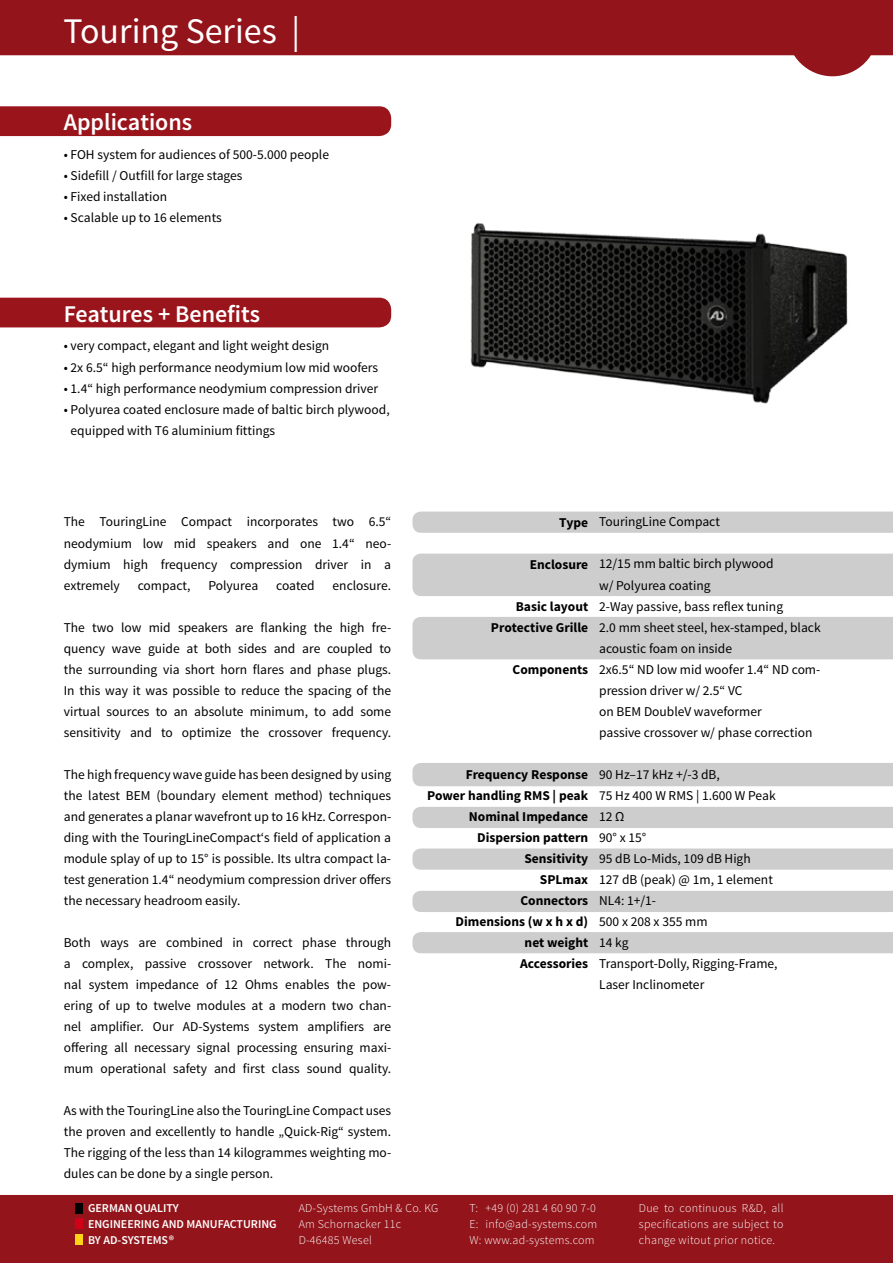
<style>
.page{position:relative;width:893px;height:1263px;background:#fff}
.page>*{position:absolute;margin:0;border:0;box-sizing:border-box;transform-origin:0 0}
.t1{font:36px "Source Sans Pro";color:#fff}
.t2{font:600 24px "Source Sans Pro";color:#fff}
.t3{font:13.5px/21px "Source Sans Pro";color:#000;text-align:justify}
.t4{font:700 13.5px/21px "Source Sans Pro";color:#000;text-align:right}
.t5{font:300 12px/15.8px "Source Sans Pro";letter-spacing:.02em;color:#fff;text-align:justify}
.t6{font:600 12px/15.8px "Source Sans Pro";color:#fff}
</style>
<div class="page">
<div style="left:0;top:0;width:893px;height:55px;background:#93141a"></div>
<svg style="left:787px;top:0;width:91px;height:76px"></svg>
<div style="left:0;top:106px;width:391px;height:30px;background:#9a141c"></div>
<div style="left:0;top:298px;width:391px;height:29px;background:#9a141c"></div>
<div style="left:1px;top:1196px;width:891px;height:66px;background:#93141a"></div>
<div style="left:0;top:1195px;width:893px;height:68px;border:2px solid #93141a"></div>
<div style="left:75px;top:1203px;width:8px;height:11px;background:#000"></div>
<div style="left:75px;top:1218px;width:8px;height:11px;background:#d10019"></div>
<div style="left:75px;top:1235px;width:8px;height:10px;background:#ffd417"></div>
<svg style="left:412px;top:511px;width:481px;height:22px"></svg>
<div style="left:412px;top:554px;width:481px;height:42px;background:#cdcdcd"></div>
<div style="left:412px;top:617px;width:481px;height:42px;background:#cdcdcd"></div>
<div style="left:412px;top:763px;width:481px;height:23px;background:#cdcdcd"></div>
<div style="left:412px;top:807px;width:481px;height:21px;background:#cdcdcd"></div>
<svg style="left:412px;top:848px;width:481px;height:22px"></svg>
<div style="left:412px;top:891px;width:481px;height:21px;background:#cdcdcd"></div>
<div style="left:412px;top:932px;width:481px;height:21px;background:#cdcdcd"></div>
<img style="left:470px;top:223px;width:378px;height:181px">
<h1 class="t1" style="left:63px;top:9px;width:238px">Touring Series |</h1>
<h2 class="t2" style="left:64px;top:107px;width:130px">Applications</h2>
<p class="t3" style="left:64px;top:144px;width:267px">• FOH system for audiences of 500-5.000 people</p>
<p class="t3" style="left:64px;top:165px;width:180px">• Sidefill / Outfill for large stages</p>
<p class="t3" style="left:64px;top:186px;width:105px">• Fixed installation</p>
<p class="t3" style="left:64px;top:207px;width:160px">• Scalable up to 16 elements</p>
<h2 class="t2" style="left:64px;top:298px;width:198px">Features + Benefits</h2>
<p class="t3" style="left:64px;top:336px;width:267px">• very compact, elegant and light weight design</p>
<p class="t3" style="left:64px;top:357px;width:316px">• 2x 6.5“ high performance neodymium low mid woofers</p>
<p class="t3" style="left:64px;top:378px;width:316px">• 1.4“ high performance neodymium compression driver</p>
<p class="t3" style="left:71px;top:399px;width:321px;text-indent:-7px">• Polyurea coated enclosure made of baltic birch plywood, equipped with T6 aluminium fittings</p>
<p class="t3" style="left:64px;top:512px;width:329px">The TouringLine Compact incorporates two 6.5“ neodymium low mid speakers and one 1.4“ neo&shy;dymium high frequency compression driver in a extremely</p>
<p class="t3" style="left:138px;top:575px;width:54px">compact,</p>
<p class="t3" style="left:208px;top:575px;width:51px">Polyurea</p>
<p class="t3" style="left:276px;top:575px;width:40px">coated</p>
<p class="t3" style="left:333px;top:575px;width:60px">enclosure.</p>
<p class="t3" style="left:64px;top:617px;width:329px">The two low mid speakers are flanking the high fre&shy;quency wave guide at both sides and are coupled to the surrounding via short horn flares and phase plugs.<br>In this way it was possible to reduce the spacing of the virtual sources to an absolute minimum, to add some sensitivity and to optimize the crossover frequency.</p>
<p class="t3" style="left:64px;top:764px;width:329px">The high frequency wave guide has been designed by using the latest BEM (boundary element method) techniques and generates a planar wavefront up to 16 kHz. Correspon&shy;ding with the TouringLineCompact‘s field of application a module splay of up to 15° is possible. Its ultra compact la&shy;test generation 1.4“ neodymium compression driver offers the necessary headroom easily.</p>
<p class="t3" style="left:64px;top:932px;width:329px">Both ways are combined in correct phase through a complex, passive crossover network. The nomi&shy;nal system impedance of 12 Ohms enables the pow&shy;ering of up to twelve modules at a modern two chan&shy;nel amplifier. Our AD-Systems system amplifiers are offering all necessary signal processing ensuring maxi&shy;mum operational safety and first class sound quality.</p>
<p class="t3" style="left:64px;top:1100px;width:329px">As with the TouringLine also the TouringLine Compact uses the proven and excellently to handle „Quick-Rig“ system.<br>The rigging of the less than 14 kilogrammes weighting mo&shy;dules can be done by a single person.</p>
<p class="t4" style="left:559px;top:512px;width:30px">Type</p>
<p class="t4" style="left:530px;top:554px;width:60px">Enclosure</p>
<p class="t4" style="left:491px;top:596px;width:99px">Basic layout<br>Protective Grille</p>
<p class="t4" style="left:512px;top:659px;width:77px">Components</p>
<p class="t4" style="left:427px;top:764px;width:162px">Frequency Response<br>Power handling RMS | peak<br>Nominal Impedance<br>Dispersion pattern<br>Sensitivity<br>SPLmax<br>Connectors<br>Dimensions (w x h x d)<br>net weight<br>Accessories</p>
<p class="t3" style="left:599px;top:512px;width:122px">TouringLine Compact</p>
<p class="t3" style="left:599px;top:554px;width:223px;text-align:left">12/15 mm baltic birch plywood<br>w/ Polyurea coating<br>2-Way passive, bass reflex tuning<br>2.0 mm sheet steel, hex-stamped, black acoustic foam on inside<br>2x6.5“ ND low mid woofer 1.4“ ND com&shy;pression driver w/ 2.5“ VC<br>on BEM DoubleV waveformer<br>passive crossover w/ phase correction</p>
<p class="t3" style="left:599px;top:764px;width:180px;text-align:left">90 Hz–17 kHz +/-3 dB,<br>75 Hz 400 W RMS | 1.600 W Peak<br>12 Ω<br>90° x 15°<br>95 dB Lo-Mids, 109 dB High<br>127 dB (peak) @ 1m, 1 element<br>NL4: 1+/1-<br>500 x 208 x 355 mm<br>14 kg<br>Transport-Dolly, Rigging-Frame,<br>Laser Inclinometer</p>
<p class="t6" style="left:88px;top:1201px;width:190px">GERMAN QUALITY<br>ENGINEERING AND MANUFACTURING<br>BY AD-SYSTEMS®</p>
<p class="t5" style="left:469px;top:1201px;width:129px">T: +49 (0) 281 4 60 90 7-0<br>E: info@ad-systems.com W: www.ad-systems.com</p>
<p class="t5" style="left:299px;top:1201px;width:141px;text-align:left">AD-Systems GmbH &amp; Co. KG<br>Am Schornacker 11c<br>D-46485 Wesel</p>
<p class="t5" style="left:639px;top:1200px;width:146px">Due to continuous R&amp;D, all specifications are subject to change witout prior notice.</p>
</div>
